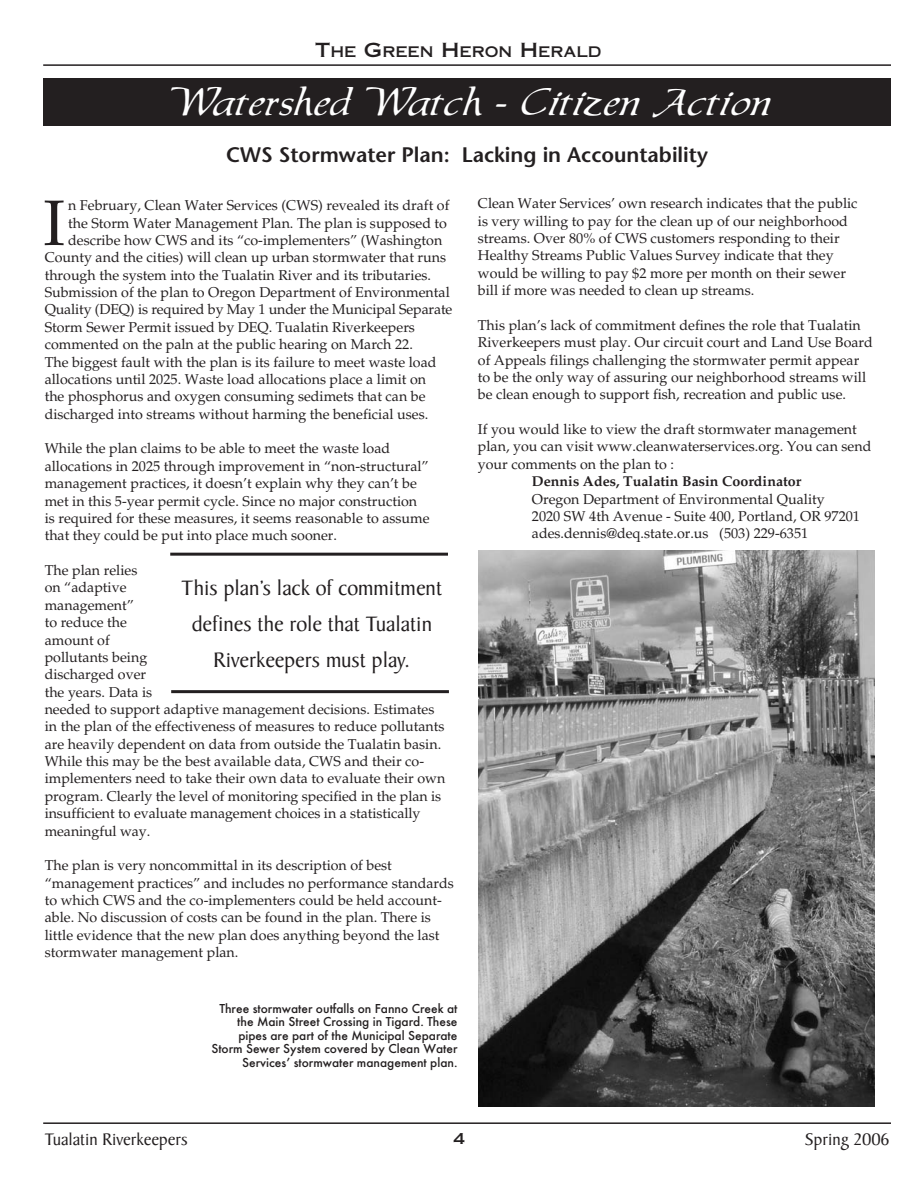
<style>
.page{position:relative;width:918px;height:1188px;background:#fff}
.page>*{position:absolute;margin:0;border:0;box-sizing:border-box;transform-origin:0 0}
.t1{font:64.35px "Palatino";color:#231f20}
.t2{font:37.8px "Ingenius";color:#fff;scale:1.11 1}
.t3{font:22.5px/36px "Baker Signet";color:#231f20;text-align:center}
.t4{font:600 21px "Stone Sans";color:#231f20}
.t5{font:18px "Baker Signet";color:#231f20}
.t6{font:15px "Copperplate Thirty One AB";color:#231f20}
.t7{font:14.7px "Copperplate Thirty One AB";color:#231f20}
.t8{font:14.25px/17.4px "Palatino";color:#231f20}
.t9{font:700 14.25px "Palatino";color:#231f20}
.t10{font:500 13.5px/13.5px "Futura T";color:#231f20;text-align:right}
.s1{font-size:19.5px}
</style>
<div class="page">
<hr style="left:43px;top:64px;width:848px;height:2px;background:#231f20">
<hr style="left:43px;top:1122px;width:848px;height:2px;background:#231f20">
<div style="left:43px;top:78px;width:848px;height:48px;background:#231f20"></div>
<img style="left:478px;top:550px;width:397px;height:557px">
<hr style="left:170px;top:553px;width:278px;height:3px;background:#231f20">
<hr style="left:171px;top:690px;width:278px;height:3px;background:#231f20">
<p class="t7" style="left:315px;top:43px;width:288px"><span class="s1">T</span>HE <span class="s1">G</span>REEN <span class="s1">H</span>ERON <span class="s1">H</span>ERALD</p>
<h2 class="t2" style="left:171px;top:87px;width:541px">Watershed Watch — Citizen Action</h2>
<h3 class="t4" style="left:226px;top:147px;width:483px">CWS Stormwater Plan: Lacking in Accountability</h3>
<h1 class="t1" style="left:43px;top:198px;width:23px">I</h1>
<p class="t8" style="left:68px;top:198px;width:383px">n February, Clean Water Services (CWS) revealed its draft of</p>
<p class="t8" style="left:68px;top:216px;width:380px">the Storm Water Management Plan. The plan is supposed to</p>
<p class="t8" style="left:68px;top:233px;width:376px">describe how CWS and its “co-implementers” (Washington</p>
<p class="t8" style="left:45px;top:250px;width:403px">County and the cities) will clean up urban stormwater that runs</p>
<p class="t8" style="left:45px;top:268px;width:388px">through the system into the Tualatin River and its tributaries.</p>
<p class="t8" style="left:45px;top:285px;width:407px">Submission of the plan to Oregon Department of Environmental</p>
<p class="t8" style="left:45px;top:303px;width:409px">Quality (DEQ) is required by May 1 under the Municipal Separate</p>
<p class="t8" style="left:45px;top:320px;width:372px">Storm Sewer Permit issued by DEQ. Tualatin Riverkeepers</p>
<p class="t8" style="left:45px;top:337px;width:370px">commented on the paln at the public hearing on March 22.</p>
<p class="t8" style="left:45px;top:355px;width:393px">The biggest fault with the plan is its failure to meet waste load</p>
<p class="t8" style="left:45px;top:372px;width:383px">allocations until 2025. Waste load allocations place a limit on</p>
<p class="t8" style="left:45px;top:389px;width:382px">the phosphorus and oxygen consuming sedimets that can be</p>
<p class="t8" style="left:45px;top:407px;width:385px">discharged into streams without harming the beneficial uses.</p>
<p class="t8" style="left:45px;top:442px;width:386px">While the plan claims to be able to meet the waste load allocations in 2025 through improvement in “non-structural” management practices, it doesn’t explain why they can’t be met in this 5-year permit cycle. Since no major construction is required for these measures, it seems reasonable to assume that they could be put into place much sooner.</p>
<p class="t8" style="left:45px;top:563px;width:402px">The plan relies<br>on “adaptive<br>management”<br>to reduce the<br>amount of<br>pollutants being<br>discharged over<br>the years. Data is<br>needed to support adaptive management decisions. Estimates in the plan of the effectiveness of measures to reduce pollutants are heavily dependent on data from outside the Tualatin basin.<br>While this may be the best available data, CWS and their co&shy;implementers need to take their own data to evaluate their own program. Clearly the level of monitoring specified in the plan is insufficient to evaluate management choices in a statistically meaningful way.</p>
<p class="t8" style="left:45px;top:858px;width:411px">The plan is very noncommittal in its description of best “management practices” and includes no performance standards to which CWS and the co-implementers could be held account&shy;able. No discussion of costs can be found in the plan. There is little evidence that the new plan does anything beyond the last stormwater management plan.</p>
<h3 class="t3" style="left:182px;top:573px;width:262px">This plan’s lack of commitment defines the role that Tualatin<br>Riverkeepers must play.</h3>
<p class="t10" style="left:211px;top:1002px;width:248px">Three stormwater outfalls on Fanno Creek at the Main Street Crossing in Tigard. These pipes are part of the Municipal Separate Storm Sewer System covered by Clean Water Services’ stormwater management plan.</p>
<p class="t8" style="left:478px;top:196px;width:381px">Clean Water Services’ own research indicates that the public is very willing to pay for the clean up of our neighborhood streams. Over 80% of CWS customers responding to their Healthy Streams Public Values Survey indicate that they would be willing to pay $2 more per month on their sewer bill if more was needed to clean up streams.</p>
<p class="t8" style="left:478px;top:318px;width:397px">This plan’s lack of commitment defines the role that Tualatin Riverkeepers must play. Our circuit court and Land Use Board of Appeals filings challenging the stormwater permit appear to be the only way of assuring our neighborhood streams will be clean enough to support fish, recreation and public use.</p>
<p class="t8" style="left:478px;top:422px;width:395px">If you would like to view the draft stormwater management plan, you can visit www.cleanwaterservices.org. You can send your comments on the plan to :</p>
<p class="t9" style="left:532px;top:476px;width:271px">Dennis Ades, Tualatin Basin Coordinator</p>
<p class="t8" style="left:532px;top:492px;width:330px">Oregon Department of Environmental Quality<br>2020 SW 4th Avenue - Suite 400, Portland, OR 97201 ades.dennis@deq.state.or.us (503) 229-6351</p>
<p class="t5" style="left:45px;top:1132px;width:144px">Tualatin Riverkeepers</p>
<p class="t6" style="left:454px;top:1130px;width:13px">4</p>
<p class="t5" style="left:805px;top:1133px;width:86px">Spring 2006</p>
</div>
